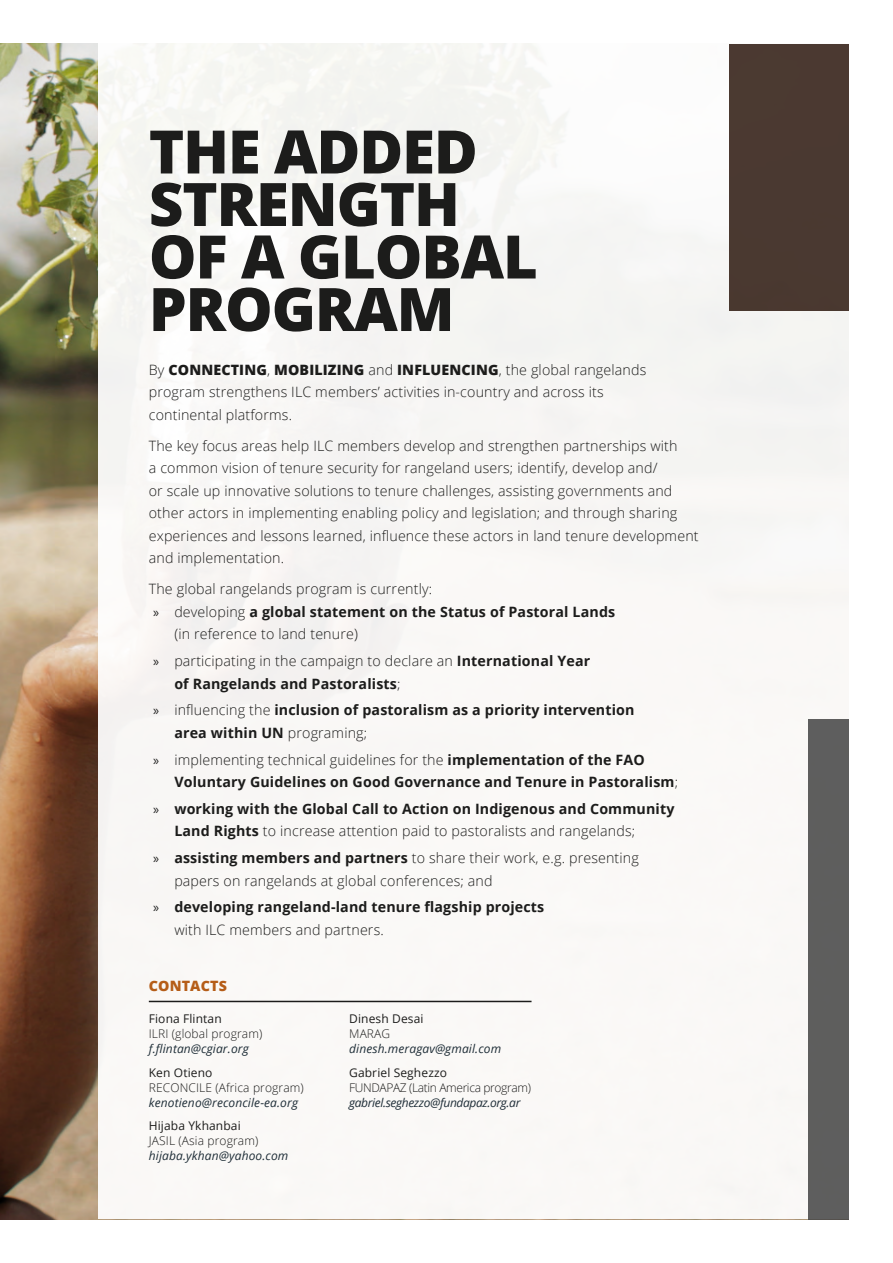
<style>
.page{position:relative;width:893px;height:1263px;background:#fff}
.page>*{position:absolute;margin:0;border:0;box-sizing:border-box;transform-origin:0 0}
.h2_brochure{font:800 60px/52.5px "Open Sans";letter-spacing:-.02em;color:#1c1c1b}
.lp{font:300 14.25px/22.5px "Open Sans";letter-spacing:.01em;color:#1c1c1b}
.t1{font:700 14.25px/22.5px "Open Sans";letter-spacing:.01em;color:#1c1c1b}
.t2{font:800 14.25px "Open Sans";letter-spacing:.01em;color:#b55d18}
.t3{font:italic 12px/15px "Open Sans";letter-spacing:.01em;color:#1f2e38}
.t4{font:italic 12px/15px "Open Sans";letter-spacing:-.03em;color:#1f2e38}
.t5{font:300 12px/15px "Open Sans";letter-spacing:.01em;color:#1c1c1b}
.s1{font-weight:800}
.s2{font-family:"Myriad Pro";font-weight:400}
.s3{font-weight:300}
.s4{font-weight:700}
.s5{font-weight:400}
.s6{font-weight:400;font-style:italic;color:#1f2e38}
.s7{font-style:normal;color:#1c1c1b}
.s8{font-weight:300;font-style:normal;color:#1c1c1b}
</style>
<div class="page">
<img style="left:0;top:44px;width:98px;height:1175px">
<div style="left:98px;top:44px;width:750px;height:1175px;background:#f9f8f6"></div>
<div style="left:808px;top:719px;width:40px;height:500px;background:#5e5e5d"></div>
<div style="left:729px;top:44px;width:119px;height:266px;background:#4a3931"></div>
<hr style="left:149px;top:1001px;width:382px;height:1px;background:#1c1c1b">
<p class="h2_brochure" style="left:149px;top:122px;width:390px">THE ADDED<br>STRENGTH<br>OF A GLOBAL<br>PROGRAM</p>
<p class="lp" style="left:149px;top:358px;width:499px">By <span class="s1">CONNECTING</span>, <span class="s1">MOBILIZING</span> and <span class="s1">INFLUENCING</span>, the global rangelands program strengthens ILC members’ activities in-country and across its continental platforms.</p>
<p class="lp" style="left:149px;top:434px;width:551px">The key focus areas help ILC members develop and strengthen partnerships with<br>a common vision of tenure security for rangeland users; identify, develop and/<br>or scale up innovative solutions to tenure challenges, assisting governments and other actors in implementing enabling policy and legislation; and through sharing experiences and lessons learned, influence these actors in land tenure development and implementation.</p>
<p class="lp" style="left:149px;top:577px;width:285px">The global rangelands program is currently:</p>
<p class="t1" style="left:174px;top:600px;width:442px;text-indent:-21px"><span class="s2">»</span> <span class="s3">developing</span> a global statement on the Status of Pastoral Lands <span class="s3">(in reference to land tenure)</span></p>
<p class="t1" style="left:174px;top:649px;width:417px;text-indent:-21px"><span class="s2">»</span> <span class="s3">participating in the campaign to declare an</span> International Year of Rangelands and Pastoralists<span class="s3">;</span></p>
<p class="t1" style="left:174px;top:698px;width:462px;text-indent:-21px"><span class="s2">»</span> <span class="s3">influencing the</span> inclusion of pastoralism as a priority intervention area within UN <span class="s3">programing;</span></p>
<p class="t1" style="left:174px;top:748px;width:505px;text-indent:-21px"><span class="s2">»</span> <span class="s3">implementing technical guidelines for the</span> implementation of the FAO<br>Voluntary Guidelines on Good Governance and Tenure in Pastoralism<span class="s3">;</span></p>
<p class="t1" style="left:174px;top:797px;width:502px;text-indent:-21px"><span class="s2">»</span> working with the Global Call to Action on Indigenous and Community<br>Land Rights <span class="s3">to increase attention paid to pastoralists and rangelands;</span></p>
<p class="lp" style="left:174px;top:846px;width:466px;text-indent:-21px"><span class="s2">»</span> <span class="s4">assisting members and partners</span> to share their work, e.g. presenting papers on rangelands at global conferences; and</p>
<p class="t1" style="left:174px;top:895px;width:371px;text-indent:-21px"><span class="s2">»</span> developing rangeland-land tenure flagship projects <span class="s3">with ILC members and partners.</span></p>
<p class="t2" style="left:149px;top:975px;width:80px">CONTACTS</p>
<p class="t5" style="left:149px;top:1011px;width:115px"><span class="s5">Fiona Flintan<br></span>ILRI (global program) <span class="s6">f.flintan@cgiar.org</span></p>
<p class="t3" style="left:149px;top:1064px;width:157px"><span class="s7">Ken Otieno<br></span><span class="s8">RECONCILE (Africa program) </span>kenotieno@reconcile-ea.org</p>
<p class="t3" style="left:149px;top:1118px;width:141px"><span class="s7">Hijaba Ykhanbai<br></span><span class="s8">JASIL (Asia program) </span>hijaba.ykhan@yahoo.com</p>
<p class="t3" style="left:349px;top:1011px;width:154px"><span class="s7">Dinesh Desai<br></span><span class="s8">MARAG </span>dinesh.meragav@gmail.com</p>
<p class="t4" style="left:349px;top:1064px;width:183px"><span class="s7">Gabriel Seghezzo<br></span><span class="s8">FUNDAPAZ (Latin America program) </span>gabriel.seghezzo@fundapaz.org.ar</p>
</div>
